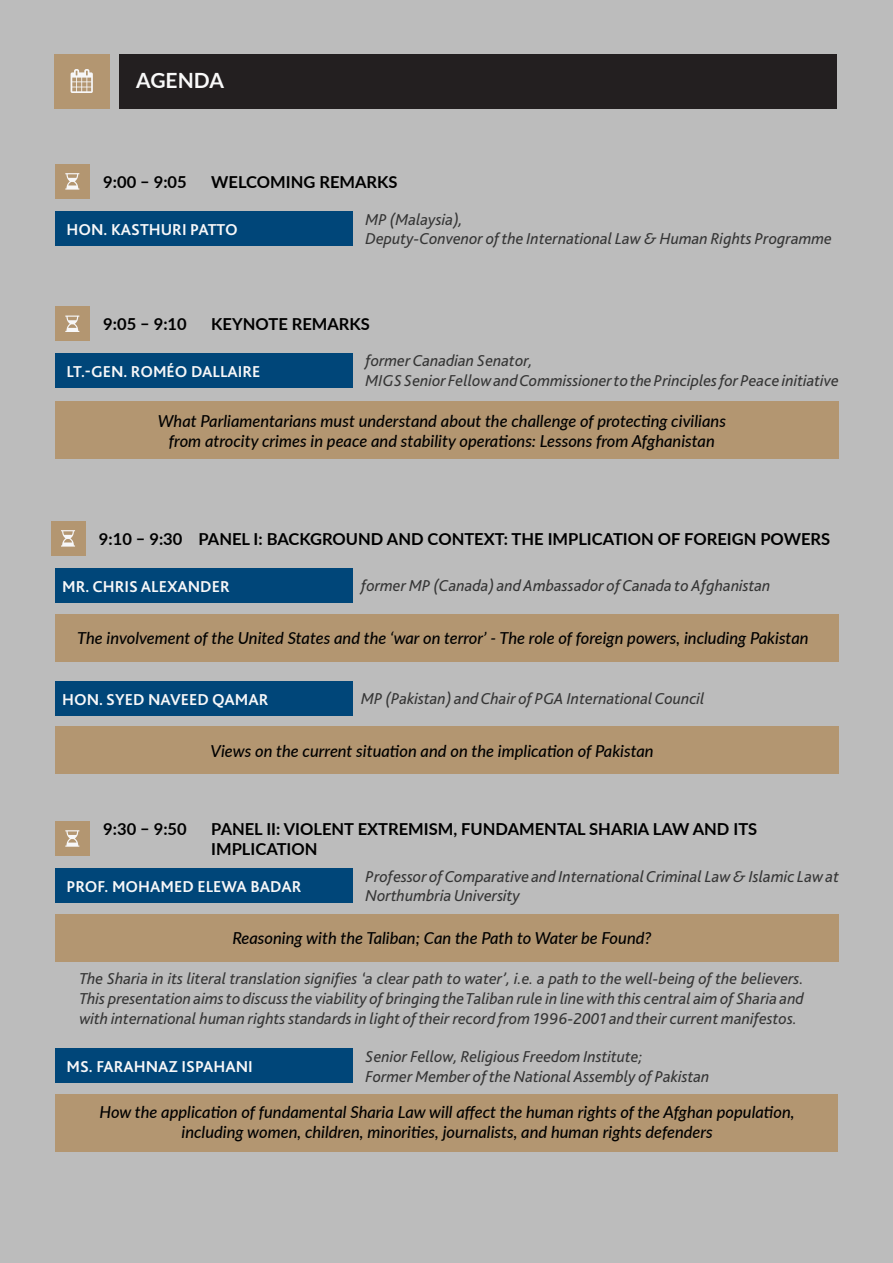
<style>
.page{position:relative;width:893px;height:1263px;background:#bcbcbc}
.page>*{position:absolute;margin:0;border:0;box-sizing:border-box;transform-origin:0 0}
.t1{font:700 21px "Lato";color:#f9f9f9}
.t2{font:italic 16.5px/19.8px "Bliss 2";color:#353535}
.t3{font:italic 500 16.5px "Lato";color:#000}
.t4{font:700 16.5px/19.8px "Lato";color:#000}
.t5{font:700 16.5px "Bliss 2";color:#f7f7f8}
</style>
<div class="page">
<div style="left:55px;top:353px;width:298px;height:35px;background:#004679"></div>
<div style="left:54px;top:54px;width:55px;height:54px;background:#b39671"></div>
<svg style="left:71px;top:69px;width:22px;height:24px"></svg>
<div style="left:55px;top:568px;width:298px;height:34px;background:#004679"></div>
<div style="left:55px;top:614px;width:783px;height:47px;background:#b39671"></div>
<div style="left:119px;top:54px;width:717px;height:54px;background:#231f20"></div>
<div style="left:55px;top:211px;width:298px;height:34px;background:#004679"></div>
<div style="left:55px;top:164px;width:35px;height:35px;background:#b39671"></div>
<svg style="left:65px;top:173px;width:14px;height:17px"></svg>
<div style="left:55px;top:307px;width:35px;height:34px;background:#b39671"></div>
<svg style="left:65px;top:316px;width:14px;height:16px"></svg>
<div style="left:51px;top:521px;width:34px;height:34px;background:#b39671"></div>
<svg style="left:61px;top:530px;width:14px;height:17px"></svg>
<div style="left:55px;top:401px;width:783px;height:58px;background:#b39671"></div>
<div style="left:55px;top:681px;width:298px;height:34px;background:#004679"></div>
<div style="left:55px;top:727px;width:783px;height:47px;background:#b39671"></div>
<div style="left:55px;top:868px;width:298px;height:34px;background:#004679"></div>
<div style="left:55px;top:914px;width:783px;height:47px;background:#b39671"></div>
<div style="left:55px;top:821px;width:35px;height:35px;background:#b39671"></div>
<svg style="left:65px;top:830px;width:14px;height:17px"></svg>
<div style="left:55px;top:1048px;width:298px;height:35px;background:#004679"></div>
<div style="left:55px;top:1094px;width:783px;height:58px;background:#b39671"></div>
<p class="t1" style="left:136px;top:64px;width:89px">AGENDA</p>
<p class="t4" style="left:103px;top:171px;width:85px">9:00 – 9:05</p>
<p class="t4" style="left:211px;top:171px;width:188px">WELCOMING REMARKS</p>
<p class="t5" style="left:67px;top:219px;width:173px">HON. KASTHURI PATTO</p>
<p class="t2" style="left:366px;top:209px;width:99px">MP (Malaysia),</p>
<p class="t2" style="left:366px;top:229px;width:468px">Deputy-Convenor of the International Law &amp; Human Rights Programme</p>
<p class="t4" style="left:103px;top:314px;width:85px">9:05 – 9:10</p>
<p class="t4" style="left:211px;top:314px;width:160px">KEYNOTE REMARKS</p>
<p class="t5" style="left:67px;top:361px;width:195px">LT.-GEN. ROMÉO DALLAIRE</p>
<p class="t2" style="left:366px;top:350px;width:168px">former Canadian Senator,</p>
<p class="t2" style="left:366px;top:370px;width:475px">MIGS Senior Fellow and Commissioner to the Principles for Peace initiative</p>
<p class="t3" style="left:158px;top:409px;width:570px">What Parliamentarians must understand about the challenge of protecting civilians</p>
<p class="t3" style="left:169px;top:429px;width:547px">from atrocity crimes in peace and stability operations: Lessons from Afghanistan</p>
<p class="t4" style="left:99px;top:528px;width:733px">9:10 – 9:30 PANEL I: BACKGROUND AND CONTEXT: THE IMPLICATION OF FOREIGN POWERS</p>
<p class="t5" style="left:62px;top:576px;width:169px">MR. CHRIS ALEXANDER</p>
<p class="t2" style="left:361px;top:576px;width:411px">former MP (Canada) and Ambassador of Canada to Afghanistan</p>
<p class="t3" style="left:77px;top:626px;width:733px">The involvement of the United States and the ‘war on terror’ - The role of foreign powers, including Pakistan</p>
<p class="t5" style="left:62px;top:689px;width:208px">HON. SYED NAVEED QAMAR</p>
<p class="t2" style="left:361px;top:689px;width:345px">MP (Pakistan) and Chair of PGA International Council</p>
<p class="t3" style="left:211px;top:739px;width:445px">Views on the current situation and on the implication of Pakistan</p>
<p class="t4" style="left:103px;top:818px;width:85px">9:30 – 9:50</p>
<p class="t4" style="left:211px;top:818px;width:547px">PANEL II: VIOLENT EXTREMISM, FUNDAMENTAL SHARIA LAW AND ITS<br>IMPLICATION</p>
<p class="t5" style="left:67px;top:876px;width:236px">PROF. MOHAMED ELEWA BADAR</p>
<p class="t2" style="left:366px;top:866px;width:475px">Professor of Comparative and International Criminal Law &amp; Islamic Law at<br>Northumbria University</p>
<p class="t3" style="left:232px;top:926px;width:421px">Reasoning with the Taliban; Can the Path to Water be Found?</p>
<p class="t2" style="left:79px;top:968px;width:726px;text-align:justify">The Sharia in its literal translation signifies ‘a clear path to water’, i.e. a path to the well-being of the believers.<br>This presentation aims to discuss the viability of bringing the Taliban rule in line with this central aim of Sharia and with international human rights standards in light of their record from 1996-2001 and their current manifestos.</p>
<p class="t2" style="left:366px;top:1046px;width:278px">Senior Fellow, Religious Freedom Institute;</p>
<p class="t2" style="left:366px;top:1066px;width:345px">Former Member of the National Assembly of Pakistan</p>
<p class="t5" style="left:67px;top:1056px;width:188px">MS. FARAHNAZ ISPAHANI</p>
<p class="t3" style="left:100px;top:1100px;width:697px">How the application of fundamental Sharia Law will affect the human rights of the Afghan population,</p>
<p class="t3" style="left:181px;top:1120px;width:533px">including women, children, minorities, journalists, and human rights defenders</p>
</div>
